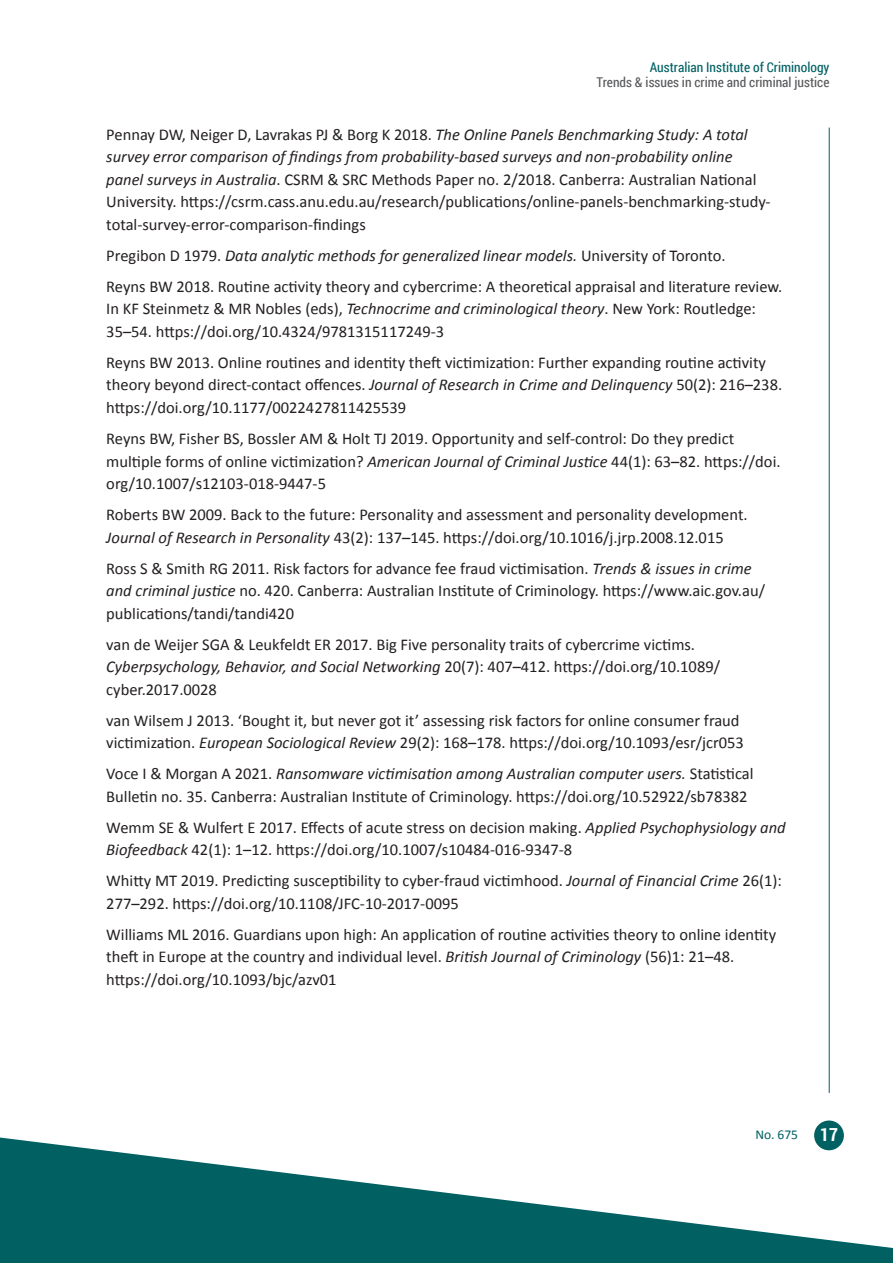
<style>
.page{position:relative;width:893px;height:1263px;background:#fff}
.page>*{position:absolute;margin:0;border:0;box-sizing:border-box;transform-origin:0 0}
.body{font:16.5px/22.5px "Calibri";color:#231f20}
.body-2{font:italic 16.5px "Calibri";color:#231f20}
.t1{font:13.5px "Roboto Condensed";color:#57585a}
.t2{font:13.5px "Roboto Condensed";color:#006062}
.t3{font:13.5px "Calibri";color:#006062}
.s1{font-style:italic}
.s2{font-style:normal}
.s3{font-family:"Roboto Condensed";font-weight:700;font-size:18px;color:#fff}
</style>
<div class="page">
<hr style="left:829px;top:128px;width:1px;height:965px;background:#006062">
<div style="left:814px;top:1120px;width:30px;height:30px;background:#006062;border-radius:50%"></div>
<svg style="left:0;top:1137px;width:893px;height:126px;fill:#006062"></svg>
<p class="t2" style="left:650px;top:58px;width:181px">Australian Institute of Criminology</p>
<p class="t1" style="left:597px;top:73px;width:234px">Trends &amp; issues in crime and criminal justice</p>
<p class="body" style="left:106px;top:123px;width:666px">Pennay DW, Neiger D, Lavrakas PJ &amp; Borg K 2018. <span class="s1">The Online Panels Benchmarking Study: A total survey error comparison of findings from probability-based surveys and non-probability online panel surveys in Australia</span>. CSRM &amp; SRC Methods Paper no. 2/2018. Canberra: Australian National University. https://csrm.cass.anu.edu.au/research/publications/online-panels-benchmarking-study&shy;total-survey-error-comparison-findings</p>
<p class="body-2" style="left:106px;top:244px;width:621px"><span class="s2">Pregibon D 1979.</span> Data analytic methods for generalized linear models. <span class="s2">University of Toronto.</span></p>
<p class="body" style="left:106px;top:275px;width:678px">Reyns BW 2018. Routine activity theory and cybercrime: A theoretical appraisal and literature review.<br>In KF Steinmetz &amp; MR Nobles (eds), <span class="s1">Technocrime and criminological theory</span>. New York: Routledge:<br>35–54. https://doi.org/10.4324/9781315117249-3</p>
<p class="body" style="left:106px;top:351px;width:677px">Reyns BW 2013. Online routines and identity theft victimization: Further expanding routine activity theory beyond direct-contact offences. <span class="s1">Journal of Research in Crime and Delinquency</span> 50(2): 216–238. https://doi.org/10.1177/0022427811425539</p>
<p class="body" style="left:106px;top:427px;width:676px">Reyns BW, Fisher BS, Bossler AM &amp; Holt TJ 2019. Opportunity and self-control: Do they predict multiple forms of online victimization? <span class="s1">American Journal of Criminal Justice</span> 44(1): 63–82. https://doi. org/10.1007/s12103-018-9447-5</p>
<p class="body" style="left:106px;top:503px;width:643px">Roberts BW 2009. Back to the future: Personality and assessment and personality development.<br><span class="s1">Journal of Research in Personality</span> 43(2): 137–145. https://doi.org/10.1016/j.jrp.2008.12.015</p>
<p class="body" style="left:106px;top:557px;width:660px">Ross S &amp; Smith RG 2011. Risk factors for advance fee fraud victimisation. <span class="s1">Trends &amp; issues in crime and criminal justice</span> no. 420. Canberra: Australian Institute of Criminology. https://www.aic.gov.au/ publications/tandi/tandi420</p>
<p class="body" style="left:106px;top:633px;width:615px">van de Weijer SGA &amp; Leukfeldt ER 2017. Big Five personality traits of cybercrime victims.<br><span class="s1">Cyberpsychology, Behavior, and Social Networking</span> 20(7): 407–412. https://doi.org/10.1089/ cyber.2017.0028</p>
<p class="body" style="left:106px;top:709px;width:639px">van Wilsem J 2013. ‘Bought it, but never got it’ assessing risk factors for online consumer fraud victimization. <span class="s1">European Sociological Review</span> 29(2): 168–178. https://doi.org/10.1093/esr/jcr053</p>
<p class="body" style="left:106px;top:762px;width:649px">Voce I &amp; Morgan A 2021. <span class="s1">Ransomware victimisation among Australian computer users.</span> Statistical<br>Bulletin no. 35. Canberra: Australian Institute of Criminology. https://doi.org/10.52922/sb78382</p>
<p class="body" style="left:106px;top:816px;width:681px">Wemm SE &amp; Wulfert E 2017. Effects of acute stress on decision making. <span class="s1">Applied Psychophysiology and<br>Biofeedback</span> 42(1): 1–12. https://doi.org/10.1007/s10484-016-9347-8</p>
<p class="body" style="left:106px;top:869px;width:677px">Whitty MT 2019. Predicting susceptibility to cyber-fraud victimhood. <span class="s1">Journal of Financial Crime</span> 26(1):<br>277–292. https://doi.org/10.1108/JFC-10-2017-0095</p>
<p class="body" style="left:106px;top:923px;width:671px">Williams ML 2016. Guardians upon high: An application of routine activities theory to online identity theft in Europe at the country and individual level. <span class="s1">British Journal of Criminology</span> (56)1: 21–48. https://doi.org/10.1093/bjc/azv01</p>
<p class="t3" style="left:755px;top:1126px;width:84px">No. 675 <span class="s3">17</span></p>
</div>
